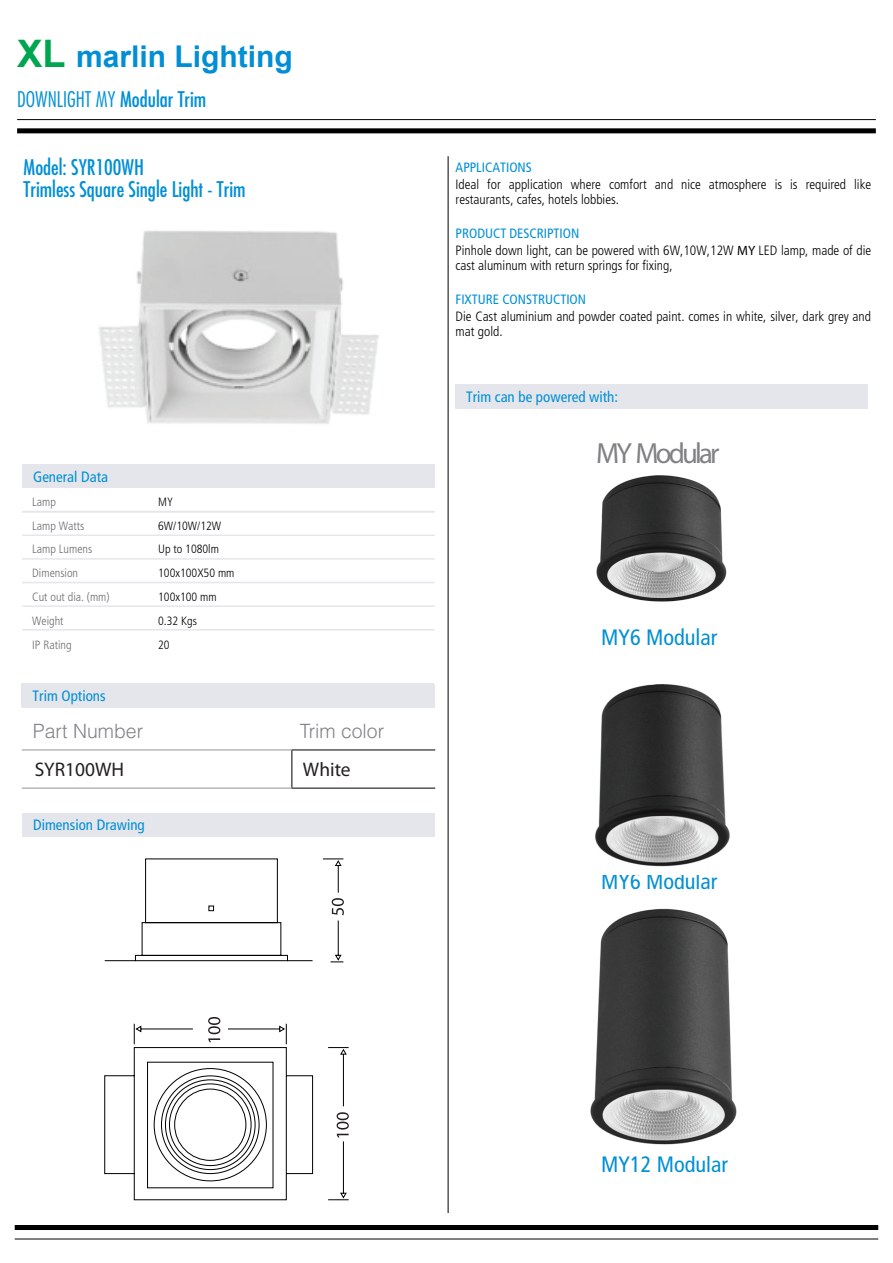
<style>
.page{position:relative;width:893px;height:1263px;background:#fff}
.page>*{position:absolute;margin:0;border:0;box-sizing:border-box;transform-origin:0 0}
.t1{font:700 30px "Arial";color:#008fd5}
.t2{font:29.25px "Myriad Pro";letter-spacing:-.1em;color:#808285}
.t3{font:condensed 22.2px "Frutiger LT Std";color:#008fd5}
.t4{font:condensed 21px/21.8px "Futura Std";color:#008fd5}
.t5{font:300 condensed 21px "Futura Std";color:#008fd5}
.t6{font:300 19.65px "Helvetica LT Std";color:#808285}
.t7{font:19.65px "Myriad Pro";color:#231f20}
.t8{font:condensed 15px "Frutiger LT Std";color:#008fd5}
.t9{font:300 condensed 13.5px/15px "Frutiger LT Std";color:#000001}
.t10{font:condensed 13.5px "Frutiger LT Std";color:#008fd5}
.t11{font:300 condensed 12px/23.9px "Frutiger LT Std";color:#6c6d70}
.t12{font:300 condensed 12px/23.9px "Frutiger LT Std";color:#000001}
.s1{font-size:37.95px;color:#00a54f}
.s2{font-weight:400}
.s3{font-weight:400;color:#008fd5}
.s4{font-family:"Myriad Pro";font-weight:400;font-stretch:normal}
</style>
<div class="page">
<img style="left:595px;top:684px;width:135px;height:183px">
<img style="left:596px;top:475px;width:131px;height:127px">
<hr style="left:448px;top:156px;width:1px;height:1057px;background:#000001">
<div style="left:15px;top:1225px;width:863px;height:5px;background:#000001"></div>
<hr style="left:15px;top:1238px;width:863px;height:1px;background:#000001">
<hr style="left:22px;top:558px;width:413px;height:2px;background:#e4e6eb">
<hr style="left:22px;top:605px;width:413px;height:2px;background:#e4e6eb">
<hr style="left:22px;top:629px;width:413px;height:1px;background:#e4e6eb">
<hr style="left:22px;top:582px;width:413px;height:1px;background:#e4e6eb">
<hr style="left:22px;top:534px;width:413px;height:2px;background:#e4e6eb">
<div style="left:21px;top:683px;width:413px;height:24px;background:#e4e6eb"></div>
<div style="left:22px;top:813px;width:413px;height:24px;background:#e4e6eb"></div>
<div style="left:455px;top:384px;width:412px;height:24px;background:#e4e6eb"></div>
<div style="left:22px;top:464px;width:413px;height:24px;background:#e4e6eb"></div>
<hr style="left:22px;top:511px;width:413px;height:1px;background:#e4e6eb">
<div style="left:17px;top:128px;width:859px;height:5px;background:#000001"></div>
<hr style="left:17px;top:119px;width:859px;height:1px;background:#000001">
<hr style="left:292px;top:750px;width:143px;height:1px;background:#000">
<hr style="left:292px;top:750px;width:1px;height:38px;background:#000">
<hr style="left:292px;top:788px;width:143px;height:1px;background:#000">
<hr style="left:22px;top:749px;width:270px;height:1px;background:#939598">
<hr style="left:22px;top:788px;width:270px;height:1px;background:#939598">
<img style="left:590px;top:908px;width:147px;height:237px">
<img style="left:99px;top:230px;width:280px;height:194px">
<svg style="left:104px;top:858px;width:245px;height:342px"></svg>
<svg style="left:337px;top:1112px;width:12px;height:26px"></svg>
<svg style="left:208px;top:1017px;width:12px;height:25px"></svg>
<svg style="left:332px;top:898px;width:12px;height:17px"></svg>
<h1 class="t1" style="left:17px;top:37px;width:277px"><span class="s1">XL</span> marlin Lighting</h1>
<h3 class="t5" style="left:17px;top:87px;width:191px">DOWNLIGHT MY <span class="s2">Modular Trim</span></h3>
<h3 class="t4" style="left:24px;top:156px;width:223px">Model: SYR100WH<br>Trimless Square Single Light - Trim</h3>
<p class="t8" style="left:33px;top:468px;width:76px">General Data</p>
<p class="t11" style="left:32px;top:490px;width:79px">Lamp<br>Lamp Watts<br>Lamp Lumens<br>Dimension<br>Cut out dia. (mm)<br>Weight<br>IP Rating</p>
<p class="t12" style="left:158px;top:490px;width:78px">MY<br>6W/10W/12W<br>Up to 1080lm<br>100x100X50 mm<br>100x100 mm<br>0.32 Kgs<br>20</p>
<p class="t8" style="left:33px;top:687px;width:75px">Trim Options</p>
<p class="t8" style="left:33px;top:687px;width:104px">Construction Data</p>
<h3 class="t6" style="left:33px;top:719px;width:112px">Part Number</h3>
<h3 class="t6" style="left:300px;top:719px;width:86px">Trim color</h3>
<h3 class="t7" style="left:35px;top:757px;width:91px">SYR100WH</h3>
<h3 class="t7" style="left:303px;top:757px;width:49px">White</h3>
<p class="t8" style="left:33px;top:816px;width:113px">Dimension Drawing</p>
<p class="t10" style="left:456px;top:159px;width:78px">APPLICATIONS</p>
<p class="t9" style="left:456px;top:177px;width:417px">Ideal for application where comfort and nice atmosphere is is required like restaurants, cafes, hotels lobbies.</p>
<p class="t9" style="left:456px;top:225px;width:417px;line-height:17.1px"><span class="s3">PRODUCT DESCRIPTION<br></span>Pinhole down light, can be powered with 6W,10W,12W <span class="s4">MY</span> LED lamp, made of die</p>
<p class="t9" style="left:456px;top:258px;width:218px">cast aluminum with return springs for fixing,</p>
<p class="t10" style="left:456px;top:292px;width:132px">FIXTURE CONSTRUCTION</p>
<p class="t9" style="left:456px;top:309px;width:417px">Die Cast aluminium and powder coated paint. comes in white, silver, dark grey and mat gold.</p>
<p class="t8" style="left:466px;top:388px;width:154px">Trim can be powered with:</p>
<p class="t8" style="left:466px;top:388px;width:104px">Construction Data</p>
<h2 class="t2" style="left:596px;top:435px;width:125px">MY Modular</h2>
<h3 class="t3" style="left:601px;top:624px;width:118px">MY6 Modular</h3>
<h3 class="t3" style="left:601px;top:868px;width:118px">MY6 Modular</h3>
<h3 class="t3" style="left:601px;top:1151px;width:128px">MY12 Modular</h3>
</div>
